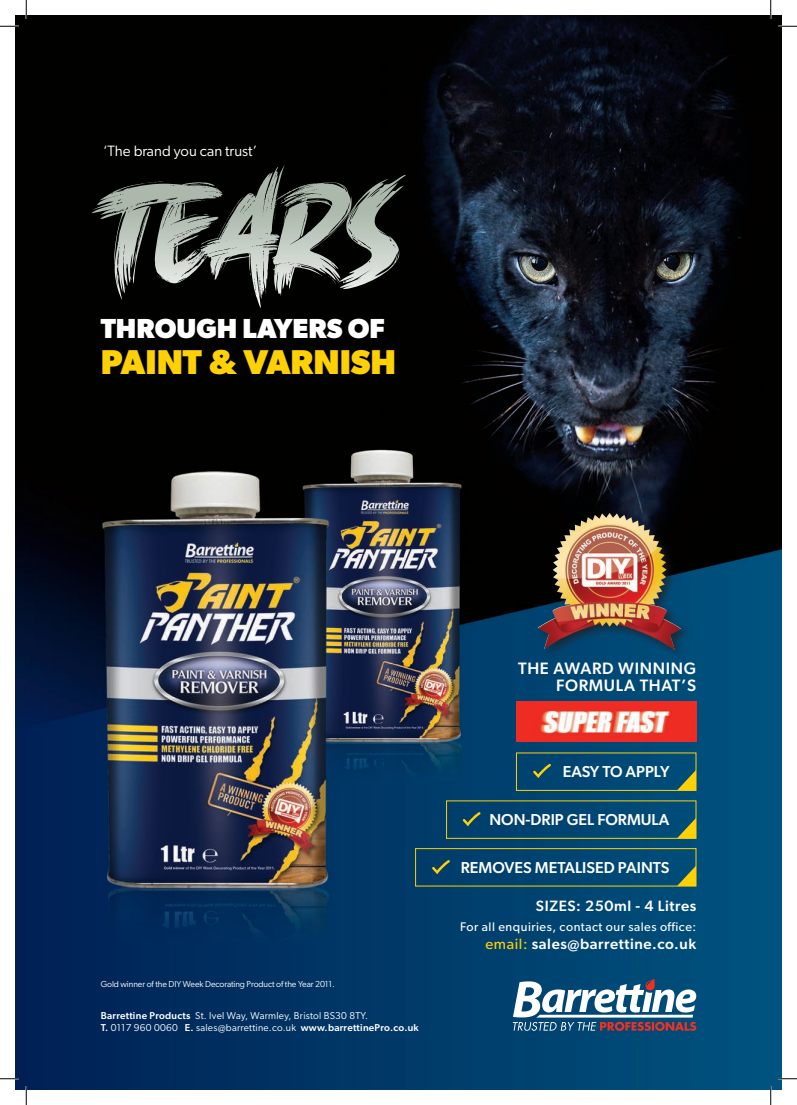
<style>
.page{position:relative;width:797px;height:1105px;background:#fff}
.page>*{position:absolute;margin:0;border:0;box-sizing:border-box;transform-origin:0 0}
.t1{font:700 34.5px "Gibson";color:#fed006}
.t2{font:700 27.62px "Gibson";color:#fff}
.t3{font:500 16.5px "Gibson";letter-spacing:.04em;color:#fff}
.t4{font:500 15.88px "Gibson";color:#fff}
.t5{font:500 15px "Gibson";letter-spacing:.04em;color:#fff}
.t6{font:15px "Gibson";color:#fff}
.t7{font:12.5px "Gibson";letter-spacing:.04em;color:#fff}
.t8{font:10px "Gibson";letter-spacing:.025em;color:#fff}
.t9{font:8.75px "Gibson";letter-spacing:-.01em;color:#fff}
.s1{font-weight:500}
.s2{font-weight:400;color:#fed006}
</style>
<div class="page">
<img style="left:16px;top:16px;width:765px;height:1073px">
<svg style="left:513px;top:979px;width:183px;height:52px"></svg>
<div style="left:535px;top:510px;width:156px;height:150px;background:#231f20;opacity:.75"></div>
<img style="left:537px;top:513px;width:144px;height:137px">
<svg style="left:264px;top:166px;width:20px;height:40px"></svg>
<img style="left:516px;top:701px;width:180px;height:40px">
<svg style="left:677px;top:866px;width:17px;height:18px"></svg>
<div style="left:415px;top:848px;width:281px;height:38px;border:1px solid #fed006"></div>
<svg style="left:677px;top:770px;width:17px;height:19px"></svg>
<div style="left:516px;top:753px;width:180px;height:38px;border:1px solid #fed006"></div>
<svg style="left:533px;top:764px;width:18px;height:14px"></svg>
<svg style="left:462px;top:812px;width:18px;height:14px"></svg>
<svg style="left:432px;top:860px;width:18px;height:14px"></svg>
<svg style="left:677px;top:818px;width:17px;height:19px"></svg>
<div style="left:446px;top:801px;width:250px;height:38px;border:1px solid #fed006"></div>
<svg style="left:0;top:25px;width:19px;height:2px"></svg>
<svg style="left:778px;top:25px;width:19px;height:2px"></svg>
<svg style="left:0;top:1078px;width:19px;height:1px"></svg>
<svg style="left:778px;top:1078px;width:19px;height:1px"></svg>
<svg style="left:25px;top:0;width:2px;height:19px"></svg>
<svg style="left:25px;top:1086px;width:2px;height:19px"></svg>
<svg style="left:770px;top:0;width:1px;height:19px"></svg>
<svg style="left:770px;top:1086px;width:1px;height:19px"></svg>
<p class="t6" style="left:103px;top:142px;width:156px">‘The brand you can trust’</p>
<p class="t2" style="left:101px;top:312px;width:286px">THROUGH LAYERS OF</p>
<p class="t1" style="left:101px;top:342px;width:297px">PAINT &amp; VARNISH</p>
<p class="t9" style="left:101px;top:979px;width:235px">Gold winner of the DIY Week Decorating Product of the Year 2011.</p>
<p class="t8" style="left:101px;top:1009px;width:269px"><span class="s1">Barrettine Products</span> St. Ivel Way, Warmley, Bristol BS30 8TY.</p>
<p class="t8" style="left:101px;top:1022px;width:319px"><span class="s1">T.</span> 0117 960 0060 <span class="s1">E.</span> sales@barrettine.co.uk <span class="s1">www.barrettinePro.co.uk</span></p>
<p class="t3" style="left:518px;top:658px;width:180px">THE AWARD WINNING</p>
<p class="t3" style="left:556px;top:676px;width:142px">FORMULA THAT’S</p>
<p class="t4" style="left:563px;top:762px;width:108px">EASY TO APPLY</p>
<p class="t4" style="left:489px;top:810px;width:181px">NON-DRIP GEL FORMULA</p>
<p class="t4" style="left:461px;top:858px;width:210px">REMOVES METALISED PAINTS</p>
<p class="t5" style="left:536px;top:897px;width:162px">SIZES: 250ml - 4 Litres</p>
<p class="t7" style="left:460px;top:920px;width:238px">For all enquiries, contact our sales office:</p>
<p class="t5" style="left:485px;top:935px;width:212px"><span class="s2">email:</span> sales@barrettine.co.uk</p>
</div>
